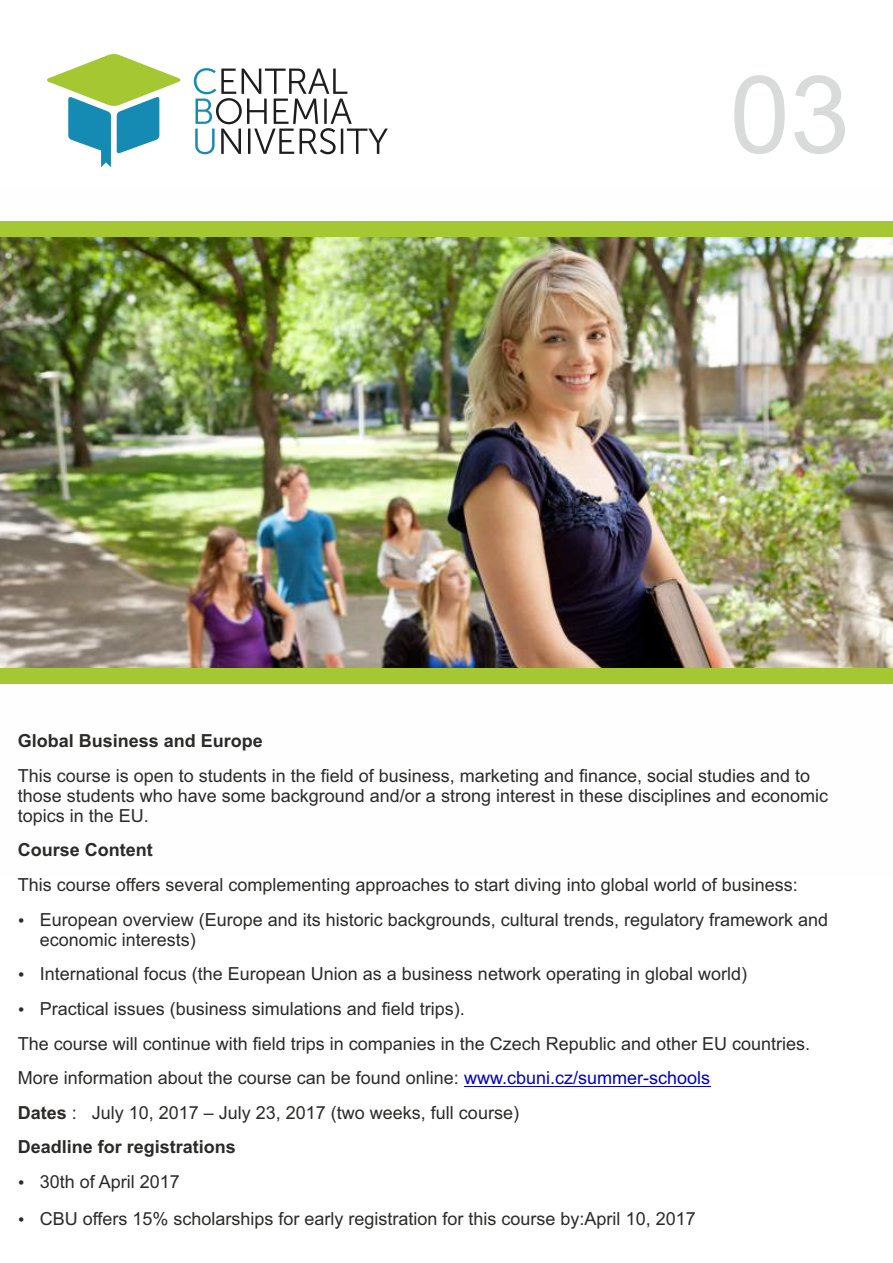
<style>
.page{position:relative;width:893px;height:1263px;background:#fff}
.page>*{position:absolute;margin:0;border:0;box-sizing:border-box;transform-origin:0 0}
.t1{font:108px "Arial";color:#d9dada}
.t2{font:18px/20.1px "Arial";color:#2b2a29}
.t3{font:700 18px "Arial";color:#2b2a29}
.s1{color:#0000c4}
.s2{font-weight:700}
</style>
<div class="page">
<svg style="left:194px;top:68px;width:194px;height:86px"></svg>
<svg style="left:47px;top:54px;width:134px;height:113px"></svg>
<img style="left:0;top:237px;width:893px;height:431px">
<div style="left:0;top:221px;width:893px;height:16px;background:#a4c732"></div>
<hr style="left:464px;top:1086px;width:246px;height:1px;background:#0000c4">
<div style="left:0;top:668px;width:893px;height:15px;background:#a4c732"></div>
<h1 class="t1" style="left:730px;top:74px;width:122px">03</h1>
<p class="t3" style="left:18px;top:734px;width:247px">Global Business and Europe</p>
<p class="t2" style="left:18px;top:767px;width:812px">This course is open to students in the field of business, marketing and finance, social studies and to those students who have some background and/or a strong interest in these disciplines and economic topics in the EU.</p>
<p class="t3" style="left:18px;top:843px;width:136px">Course Content</p>
<p class="t2" style="left:40px;top:869px;width:790px;line-height:34.7px;text-indent:-22px">This course offers several complementing approaches to start diving into global world of business:<br>European overview (Europe and its historic backgrounds, cultural trends, regulatory framework and</p>
<p class="t2" style="left:40px;top:931px;width:158px">economic interests)</p>
<p class="t2" style="left:40px;top:966px;width:709px">International focus (the European Union as a business network operating in global world)</p>
<p class="t2" style="left:40px;top:1000px;width:427px">Practical issues (business simulations and field trips).</p>
<p class="t2" style="left:18px;top:1035px;width:794px">The course will continue with field trips in companies in the Czech Republic and other EU countries.</p>
<p class="t2" style="left:18px;top:1069px;width:694px">More information about the course can be found online: <span class="s1">www.cbuni.cz/summer-schools</span></p>
<p class="t2" style="left:18px;top:1104px;width:503px"><span class="s2">Dates</span> : July 10, 2017 – July 23, 2017 (two weeks, full course)</p>
<p class="t3" style="left:18px;top:1140px;width:220px">Deadline for registrations</p>
<p class="t2" style="left:40px;top:1165px;width:657px;line-height:37px">30th of April 2017<br>CBU offers 15% scholarships for early registration for this course by:April 10, 2017</p>
</div>
